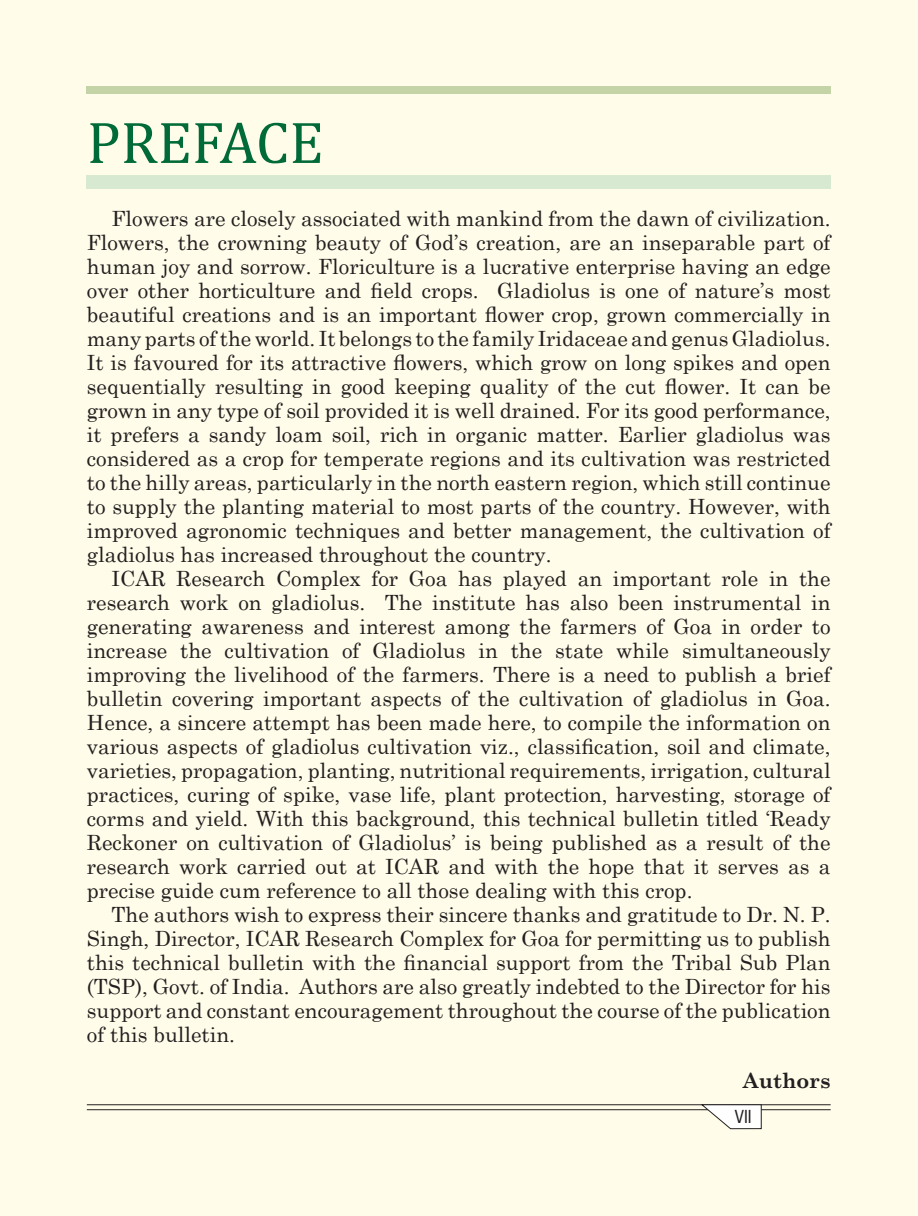
<style>
.page{position:relative;width:918px;height:1216px;background:#fff}
.page>*{position:absolute;margin:0;border:0;box-sizing:border-box;transform-origin:0 0}
.t1{font:59.5px "Cambria";color:#006b38}
.t2{font:21px/24px "Century Schoolbook";color:#231f20;text-align:justify}
.t3{font:700 21px "Century Schoolbook";color:#231f20}
.t4{font:condensed 17.5px "Swiss 721 BT";color:#231f20}
</style>
<div class="page">
<div style="left:0;top:0;width:918px;height:1215px;background:#fffde9"></div>
<hr style="left:87px;top:1104px;width:743px;height:1px;background:#231f20">
<hr style="left:87px;top:1109px;width:743px;height:1px;background:#231f20">
<svg style="left:699px;top:1104px;width:63px;height:25px"></svg>
<div style="left:87px;top:87px;width:744px;height:7px;background:#c5d4a6"></div>
<div style="left:87px;top:175px;width:744px;height:14px;background:#d8e9d2"></div>
<p class="t1" style="left:87px;top:108px;width:238px">PREFACE</p>
<p class="t2" style="left:87px;top:205px;width:745px;text-indent:25px">Flowers are closely associated with mankind from the dawn of civilization.<br>Flowers, the crowning beauty of God’s creation, are an inseparable part of human joy and sorrow. Floriculture is a lucrative enterprise having an edge over other horticulture and field crops. Gladiolus is one of nature’s most beautiful creations and is an important flower crop, grown commercially in many parts of the world. It belongs to the family Iridaceae and genus Gladiolus.<br>It is favoured for its attractive flowers, which grow on long spikes and open sequentially resulting in good keeping quality of the cut flower. It can be grown in any type of soil provided it is well drained. For its good performance, it prefers a sandy loam soil, rich in organic matter. Earlier gladiolus was considered as a crop for temperate regions and its cultivation was restricted to the hilly areas, particularly in the north eastern region, which still continue to supply the planting material to most parts of the country. However, with improved agronomic techniques and better management, the cultivation of gladiolus has increased throughout the country.</p>
<p class="t2" style="left:87px;top:565px;width:745px;text-indent:25px">ICAR Research Complex for Goa has played an important role in the research work on gladiolus. The institute has also been instrumental in generating awareness and interest among the farmers of Goa in order to increase the cultivation of Gladiolus in the state while simultaneously improving the livelihood of the farmers. There is a need to publish a brief bulletin covering important aspects of the cultivation of gladiolus in Goa.<br>Hence, a sincere attempt has been made here, to compile the information on various aspects of gladiolus cultivation viz., classification, soil and climate, varieties, propagation, planting, nutritional requirements, irrigation, cultural practices, curing of spike, vase life, plant protection, harvesting, storage of corms and yield. With this background, this technical bulletin titled ‘Ready Reckoner on cultivation of Gladiolus’ is being published as a result of the research work carried out at ICAR and with the hope that it serves as a precise guide cum reference to all those dealing with this crop.</p>
<p class="t2" style="left:87px;top:900px;width:745px;text-indent:25px">The authors wish to express their sincere thanks and gratitude to Dr. N. P.<br>Singh, Director, ICAR Research Complex for Goa for permitting us to publish this technical bulletin with the financial support from the Tribal Sub Plan (TSP), Govt. of India. Authors are also greatly indebted to the Director for his support and constant encouragement throughout the course of the publication of this bulletin.</p>
<p class="t3" style="left:743px;top:1064px;width:89px">Authors</p>
<p class="t4" style="left:735px;top:1105px;width:18px">VII</p>
</div>
